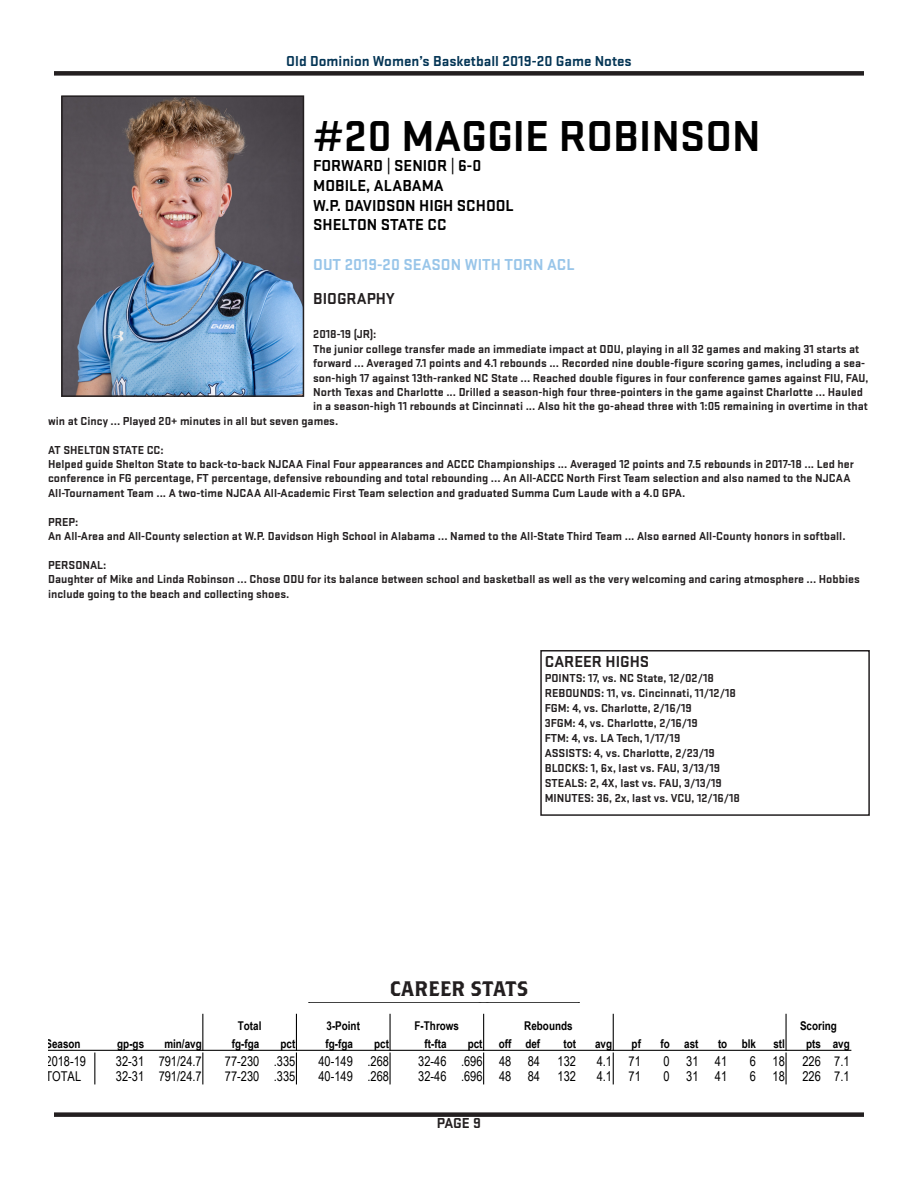
<style>
.page{position:relative;width:918px;height:1188px;background:#fff}
.page>*{position:absolute;margin:0;border:0;box-sizing:border-box;transform-origin:0 0}
.Records_text{font:700 45px "Stratum 2";color:#000}
.t1{font:21px "Brothers";color:#231f20}
.Records_text-2{font:700 16.5px "Stratum 2";color:#000}
.Records_text-3{font:700 16.5px "Stratum 2";color:#98c5e9}
.Records_text-4{font:700 16.5px "Stratum 2";color:#231f20}
.t2{font:700 15px "Stratum 2";color:#043555}
.t3{font:700 15px "Arial Narrow";color:#000}
.t4{font:700 15px "Stratum 2";color:#231f20}
.t5{font:13.5px "Arial Narrow";color:#000}
.Records_text-5{font:700 12px/14.4px "Stratum 2";color:#231f20}
.t6{font:700 12px "Arial Narrow";color:#000}
</style>
<div class="page">
<div style="left:54px;top:1112px;width:810px;height:5px;background:#231f20"></div>
<div style="left:54px;top:71px;width:810px;height:5px;background:#231f20"></div>
<img style="left:64px;top:98px;width:237px;height:296px">
<div style="left:61px;top:95px;width:243px;height:302px;border:2px solid #231f20"></div>
<div style="left:540px;top:650px;width:330px;height:166px;border:2px solid #231f20"></div>
<hr style="left:202px;top:1014px;width:1px;height:36px;background:#000">
<hr style="left:296px;top:1014px;width:1px;height:36px;background:#000">
<hr style="left:390px;top:1014px;width:1px;height:36px;background:#000">
<hr style="left:483px;top:1014px;width:1px;height:36px;background:#000">
<hr style="left:613px;top:1014px;width:1px;height:36px;background:#000">
<hr style="left:786px;top:1014px;width:1px;height:36px;background:#000">
<hr style="left:94px;top:1053px;width:1px;height:31px;background:#000">
<hr style="left:202px;top:1053px;width:1px;height:31px;background:#000">
<hr style="left:296px;top:1053px;width:1px;height:31px;background:#000">
<hr style="left:390px;top:1053px;width:1px;height:31px;background:#000">
<hr style="left:483px;top:1053px;width:1px;height:31px;background:#000">
<hr style="left:613px;top:1053px;width:1px;height:31px;background:#000">
<hr style="left:786px;top:1053px;width:1px;height:31px;background:#000">
<hr style="left:309px;top:1002px;width:270px;height:1px;background:#000">
<hr style="left:48px;top:1050px;width:803px;height:1px;background:#000">
<p class="t2" style="left:286px;top:50px;width:347px">Old Dominion Women’s Basketball 2019-20 Game Notes</p>
<p class="Records_text" style="left:313px;top:105px;width:449px">#20 MAGGIE ROBINSON</p>
<p class="Records_text-2" style="left:313px;top:154px;width:170px">FORWARD | SENIOR | 6-0</p>
<p class="Records_text-2" style="left:313px;top:174px;width:132px">MOBILE, ALABAMA</p>
<p class="Records_text-2" style="left:313px;top:194px;width:202px">W.P. DAVIDSON HIGH SCHOOL</p>
<p class="Records_text-2" style="left:313px;top:214px;width:135px">SHELTON STATE CC</p>
<p class="Records_text-3" style="left:313px;top:253px;width:263px">OUT 2019-20 SEASON WITH TORN ACL</p>
<p class="Records_text-4" style="left:313px;top:287px;width:83px">BIOGRAPHY</p>
<p class="Records_text-5" style="left:313px;top:327px;width:65px">2018-19 (JR):</p>
<p class="Records_text-5" style="left:313px;top:341px;width:548px">The junior college transfer made an immediate impact at ODU, playing in all 32 games and making 31 starts at</p>
<p class="Records_text-5" style="left:313px;top:355px;width:553px">forward ... Averaged 7.1 points and 4.1 rebounds ... Recorded nine double-figure scoring games, including a sea-</p>
<p class="Records_text-5" style="left:313px;top:370px;width:557px">son-high 17 against 13th-ranked NC State ... Reached double figures in four conference games against FIU, FAU,</p>
<p class="Records_text-5" style="left:313px;top:384px;width:551px">North Texas and Charlotte ... Drilled a season-high four three-pointers in the game against Charlotte ... Hauled</p>
<p class="Records_text-5" style="left:313px;top:399px;width:556px">in a season-high 11 rebounds at Cincinnati ... Also hit the go-ahead three with 1:05 remaining in overtime in that</p>
<p class="Records_text-5" style="left:48px;top:413px;width:292px">win at Cincy ... Played 20+ minutes in all but seven games.</p>
<p class="Records_text-5" style="left:48px;top:442px;width:117px">AT SHELTON STATE CC:</p>
<p class="Records_text-5" style="left:48px;top:456px;width:807px">Helped guide Shelton State to back-to-back NJCAA Final Four appearances and ACCC Championships ... Averaged 12 points and 7.5 rebounds in 2017-18 ... Led her conference in FG percentage, FT percentage, defensive rebounding and total rebounding ... An All-ACCC North First Team selection and also named to the NJCAA<br>All-Tournament Team ... A two-time NJCAA All-Academic First Team selection and graduated Summa Cum Laude with a 4.0 GPA.</p>
<p class="Records_text-5" style="left:48px;top:514px;width:32px">PREP:</p>
<p class="Records_text-5" style="left:48px;top:528px;width:799px">An All-Area and All-County selection at W.P. Davidson High School in Alabama ... Named to the All-State Third Team ... Also earned All-County honors in softball.</p>
<p class="Records_text-5" style="left:48px;top:557px;width:60px">PERSONAL:</p>
<p class="Records_text-5" style="left:48px;top:571px;width:813px">Daughter of Mike and Linda Robinson ... Chose ODU for its balance between school and basketball as well as the very welcoming and caring atmosphere ... Hobbies include going to the beach and collecting shoes.</p>
<p class="Records_text-4" style="left:545px;top:650px;width:106px">CAREER HIGHS</p>
<p class="Records_text-5" style="left:545px;top:670px;width:171px">POINTS: 17, vs. NC State, 12/02/18</p>
<p class="Records_text-5" style="left:545px;top:685px;width:193px">REBOUNDS: 11, vs. Cincinnati, 11/12/18</p>
<p class="Records_text-5" style="left:545px;top:700px;width:149px">FGM: 4, vs. Charlotte, 2/16/19</p>
<p class="Records_text-5" style="left:545px;top:715px;width:155px">3FGM: 4, vs. Charlotte, 2/16/19</p>
<p class="Records_text-5" style="left:545px;top:730px;width:137px">FTM: 4, vs. LA Tech, 1/17/19</p>
<p class="Records_text-5" style="left:545px;top:745px;width:172px">ASSISTS: 4, vs. Charlotte, 2/23/19</p>
<p class="Records_text-5" style="left:545px;top:760px;width:177px">BLOCKS: 1, 6x, last vs. FAU, 3/13/19</p>
<p class="Records_text-5" style="left:545px;top:775px;width:179px">STEALS: 2, 4X, last vs. FAU, 3/13/19</p>
<p class="Records_text-5" style="left:545px;top:790px;width:197px">MINUTES: 36, 2x, last vs. VCU, 12/16/18</p>
<p class="t1" style="left:389px;top:976px;width:141px">CAREER STATS</p>
<p class="t3" style="left:386px;top:982px;width:117px">ROBINSON, Maggie</p>
<p class="t6" style="left:238px;top:1016px;width:25px">Total</p>
<p class="t6" style="left:327px;top:1016px;width:35px">3-Point</p>
<p class="t6" style="left:415px;top:1016px;width:46px">F-Throws</p>
<p class="t6" style="left:524px;top:1016px;width:50px">Rebounds</p>
<p class="t6" style="left:800px;top:1016px;width:38px">Scoring</p>
<p class="t6" style="left:46px;top:1034px;width:37px">Season</p>
<p class="t6" style="left:117px;top:1034px;width:28px">gp-gs</p>
<p class="t6" style="left:164px;top:1034px;width:39px">min/avg</p>
<p class="t6" style="left:232px;top:1034px;width:29px">fg-fga</p>
<p class="t6" style="left:281px;top:1034px;width:16px">pct</p>
<p class="t6" style="left:326px;top:1034px;width:29px">fg-fga</p>
<p class="t6" style="left:374px;top:1034px;width:16px">pct</p>
<p class="t6" style="left:425px;top:1034px;width:23px">ft-fta</p>
<p class="t6" style="left:468px;top:1034px;width:16px">pct</p>
<p class="t6" style="left:499px;top:1034px;width:43px">off def</p>
<p class="t6" style="left:564px;top:1034px;width:14px">tot</p>
<p class="t6" style="left:595px;top:1034px;width:19px">avg</p>
<p class="t6" style="left:632px;top:1034px;width:11px">pf</p>
<p class="t6" style="left:660px;top:1034px;width:40px">fo ast</p>
<p class="t6" style="left:718px;top:1034px;width:40px">to blk</p>
<p class="t6" style="left:773px;top:1034px;width:13px">stl</p>
<p class="t6" style="left:806px;top:1034px;width:45px">pts avg</p>
<p class="t5" style="left:46px;top:1051px;width:42px">2018-19</p>
<p class="t5" style="left:116px;top:1051px;width:87px">32-31 791/24.7</p>
<p class="t5" style="left:225px;top:1051px;width:72px">77-230 .335</p>
<p class="t5" style="left:319px;top:1051px;width:72px">40-149 .268</p>
<p class="t5" style="left:418px;top:1051px;width:123px">32-46 .696 48 84</p>
<p class="t5" style="left:558px;top:1051px;width:20px">132</p>
<p class="t5" style="left:597px;top:1051px;width:46px">4.1 71</p>
<p class="t5" style="left:664px;top:1051px;width:65px">0 31 41</p>
<p class="t5" style="left:750px;top:1051px;width:36px">6 18</p>
<p class="t5" style="left:802px;top:1051px;width:49px">226 7.1</p>
<p class="t5" style="left:46px;top:1066px;width:37px">TOTAL</p>
<p class="t5" style="left:116px;top:1066px;width:87px">32-31 791/24.7</p>
<p class="t5" style="left:225px;top:1066px;width:72px">77-230 .335</p>
<p class="t5" style="left:319px;top:1066px;width:72px">40-149 .268</p>
<p class="t5" style="left:418px;top:1066px;width:123px">32-46 .696 48 84</p>
<p class="t5" style="left:558px;top:1066px;width:20px">132</p>
<p class="t5" style="left:597px;top:1066px;width:46px">4.1 71</p>
<p class="t5" style="left:664px;top:1066px;width:65px">0 31 41</p>
<p class="t5" style="left:750px;top:1066px;width:36px">6 18</p>
<p class="t5" style="left:802px;top:1066px;width:49px">226 7.1</p>
<p class="t4" style="left:437px;top:1113px;width:46px">PAGE 9</p>
</div>
